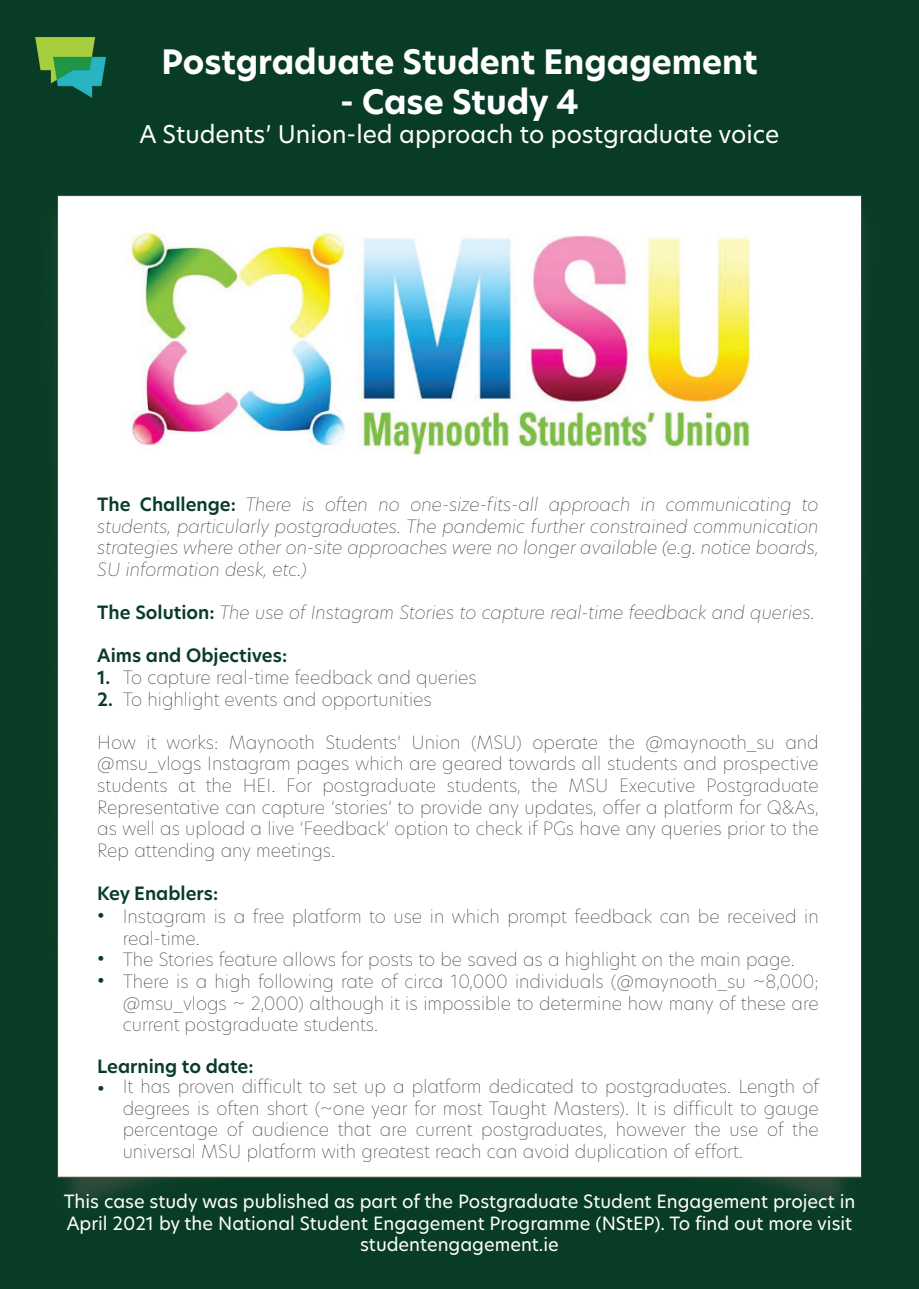
<style>
.page{position:relative;width:919px;height:1289px;background:#fff}
.page>*{position:absolute;margin:0;border:0;box-sizing:border-box;transform-origin:0 0}
.t1{font:700 33px "Hero New";color:#fff}
.t2{font:24px "Hero New";color:#fff}
.t3{font:100 18px/21.6px "Hero New";color:#231f20;text-align:justify}
.t4{font:italic 100 18px/21.6px "Hero New";color:#231f20;text-align:justify}
.t5{font:18px/21.6px "Hero New";color:#fff;text-align:center}
.t6{font:600 18px/21.6px "Hero New";color:#093c26}
.s1{font-weight:600;font-style:normal;color:#093c26}
</style>
<div class="page">
<div style="left:0;top:0;width:918px;height:1288px;background:#093c26"></div>
<img style="left:54px;top:195px;width:810px;height:1010px">
<div style="left:57px;top:195px;width:804px;height:982px;background:#fff;border:1px solid #603c32"></div>
<img style="left:130px;top:228px;width:622px;height:226px">
<img style="left:35px;top:37px;width:71px;height:60px">
<h1 class="t1" style="left:161px;top:40px;width:597px">Postgraduate Student Engagement</h1>
<h1 class="t1" style="left:340px;top:79px;width:240px">- Case Study 4</h1>
<h2 class="t2" style="left:140px;top:117px;width:641px">A Students’ Union-led approach to postgraduate voice</h2>
<p class="t4" style="left:97px;top:493px;width:722px"><span class="s1">The Challenge:</span> There is often no one-size-fits-all approach in communicating to students, particularly postgraduates. The pandemic further constrained communication strategies where other on-site approaches were no longer available (e.g. notice boards, SU information desk, etc.)</p>
<p class="t4" style="left:97px;top:601px;width:718px"><span class="s1">The Solution:</span> The use of Instagram Stories to capture real-time feedback and queries.</p>
<p class="t6" style="left:97px;top:645px;width:191px">Aims and Objectives:<br>1.<br>2.</p>
<p class="t3" style="left:97px;top:730px;width:722px">How it works: Maynooth Students’ Union (MSU) operate the @maynooth_su and @msu_vlogs Instagram pages which are geared towards all students and prospective students at the HEI. For postgraduate students, the MSU Executive Postgraduate Representative can capture ‘stories’ to provide any updates, offer a platform for Q&amp;As, as well as upload a live ‘Feedback’ option to check if PGs have any queries prior to the Rep attending any meetings.</p>
<p class="t6" style="left:97px;top:882px;width:122px">Key Enablers: •</p>
<p class="t6" style="left:97px;top:947px;width:9px">• •</p>
<p class="t3" style="left:123px;top:666px;width:355px">To capture real-time feedback and queries<br>To highlight events and opportunities</p>
<p class="t3" style="left:123px;top:905px;width:697px;text-align:left">Instagram is a free platform to use in which prompt feedback can be received in real-time.<br>The Stories feature allows for posts to be saved as a highlight on the main page.<br>There is a high following rate of circa 10,000 individuals (@maynooth_su ~8,000; @msu_vlogs ~ 2,000) although it is impossible to determine how many of these are current postgraduate students.</p>
<p class="t6" style="left:97px;top:1055px;width:158px">Learning to date: •</p>
<p class="t3" style="left:123px;top:1074px;width:697px">It has proven difficult to set up a platform dedicated to postgraduates. Length of degrees is often short (~one year for most Taught Masters). It is difficult to gauge percentage of audience that are current postgraduates, however the use of the universal MSU platform with greatest reach can avoid duplication of effort.</p>
<p class="t5" style="left:64px;top:1190px;width:793px">This case study was published as part of the Postgraduate Student Engagement project in<br>April 2021 by the National Student Engagement Programme (NStEP). To find out more visit studentengagement.ie</p>
</div>
